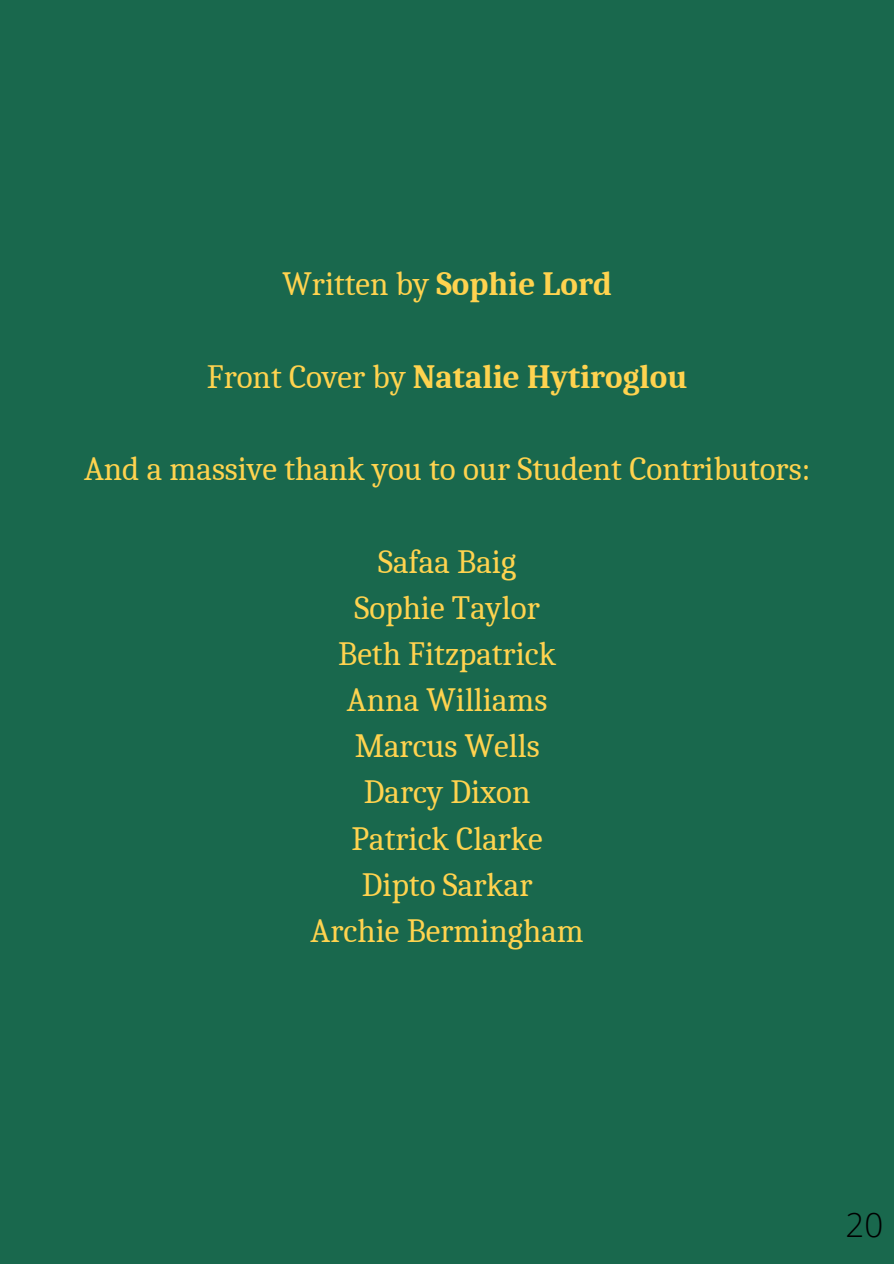
<style>
.page{position:relative;width:894px;height:1264px;background:#fff}
.page>*{position:absolute;margin:0;border:0;box-sizing:border-box;transform-origin:0 0}
.t1{font:33px/46.2px "Caladea";color:#ffd34f;text-align:center}
.t2{font:700 33px "Caladea";color:#ffd34f}
.t3{font:300 33px "Open Sans";color:#000}
.s1{font-weight:400}
</style>
<div class="page">
<div style="left:0;top:0;width:893px;height:1263px;background:#19684d"></div>
<p class="t2" style="left:282px;top:264px;width:331px"><span class="s1">Written by</span> Sophie Lord</p>
<p class="t2" style="left:207px;top:356px;width:482px"><span class="s1">Front Cover by</span> Natalie Hytiroglou</p>
<p class="t1" style="left:84px;top:445px;width:727px">And a massive thank you to our Student Contributors:</p>
<p class="t1" style="left:310px;top:537px;width:275px">Safaa Baig<br>Sophie Taylor<br>Beth Fitzpatrick<br>Anna Williams<br>Marcus Wells<br>Darcy Dixon<br>Patrick Clarke<br>Dipto Sarkar<br>Archie Bermingham</p>
<p class="t3" style="left:845px;top:1202px;width:39px">20</p>
</div>
